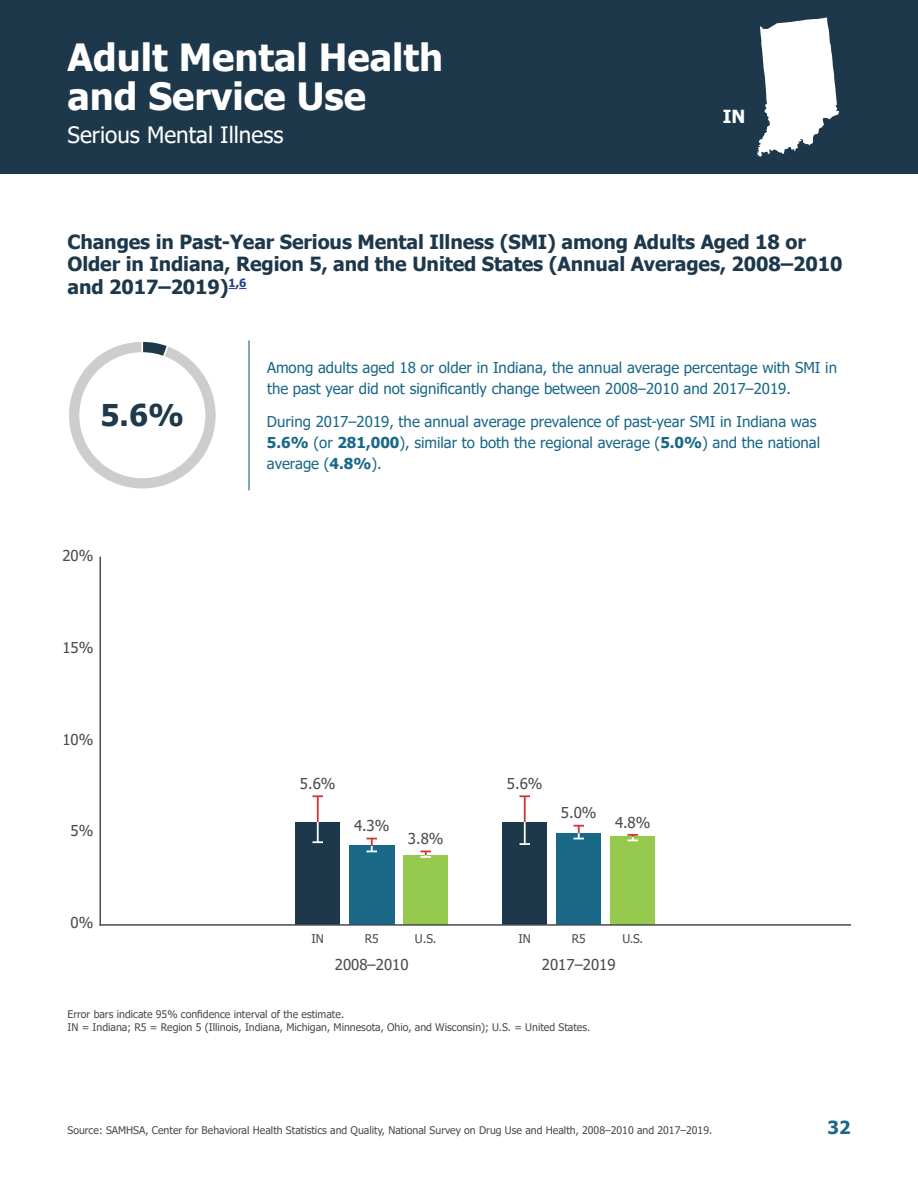
<style>
.page{position:relative;width:918px;height:1188px;background:#fff}
.page>*{position:absolute;margin:0;border:0;box-sizing:border-box;transform-origin:0 0}
.t1{font:700 37.5px/39px "Tahoma";color:#fff}
.t2{font:700 30px "Tahoma";color:#1e394b}
.t3{font:22.5px "Tahoma";color:#fff}
.t4{font:700 19.5px/22.5px "Tahoma";letter-spacing:-.005em;color:#1e384b}
.t5{font:700 18px "Tahoma";color:#1a6887}
.t6{font:700 18px "Tahoma";color:#fff}
.t7{font:15px/21px "Tahoma";color:#1a6887}
.t8{font:15px "Tahoma";color:#4b4b4b}
.t9{font:12px "Tahoma";color:#4b4b4b}
.t10{font:10.5px "Tahoma";color:#4b4b4b}
.s1{font-weight:700}
</style>
<div class="page">
<div style="left:0;top:0;width:918px;height:174px;background:#1e384b"></div>
<svg style="left:757px;top:18px;width:82px;height:139px"></svg>
<svg style="left:229px;top:288px;width:17px;height:1px"></svg>
<hr style="left:248px;top:340px;width:2px;height:150px;background:#1a6887">
<svg style="left:69px;top:341px;width:147px;height:148px"></svg>
<div style="left:79px;top:352px;width:126px;height:126px;background:#fff;border-radius:50%"></div>
<img style="left:99px;top:556px;width:751px;height:370px">
<h1 class="t1" style="left:68px;top:40px;width:377px">Adult Mental Health and Service Use</h1>
<h3 class="t3" style="left:68px;top:120px;width:217px">Serious Mental Illness</h3>
<p class="t6" style="left:723px;top:104px;width:24px">IN</p>
<p class="t4" style="left:68px;top:231px;width:776px">Changes in Past-Year Serious Mental Illness (SMI) among Adults Aged 18 or<br>Older in Indiana, Region 5, and the United States (Annual Averages, 2008–2010 and 2017–2019)<sup>1</sup><sup>,</sup><sup>6</sup></p>
<h2 class="t2" style="left:101px;top:394px;width:85px">5.6%</h2>
<p class="t8" style="left:62px;top:545px;width:33px">20%</p>
<p class="t8" style="left:62px;top:637px;width:33px">15%</p>
<p class="t8" style="left:62px;top:729px;width:33px">10%</p>
<p class="t8" style="left:71px;top:821px;width:24px">5%</p>
<p class="t8" style="left:71px;top:913px;width:24px">0%</p>
<p class="t7" style="left:267px;top:358px;width:572px">Among adults aged 18 or older in Indiana, the annual average percentage with SMI in the past year did not significantly change between 2008–2010 and 2017–2019.</p>
<p class="t7" style="left:267px;top:412px;width:555px">During 2017–2019, the annual average prevalence of past-year SMI in Indiana was<br><span class="s1">5.6%</span> (or <span class="s1">281,000</span>), similar to both the regional average (<span class="s1">5.0%</span>) and the national average (<span class="s1">4.8%</span>).</p>
<p class="t8" style="left:300px;top:773px;width:37px">5.6%</p>
<p class="t8" style="left:354px;top:816px;width:37px">4.3%</p>
<p class="t8" style="left:408px;top:829px;width:37px">3.8%</p>
<p class="t8" style="left:507px;top:773px;width:37px">5.6%</p>
<p class="t8" style="left:561px;top:803px;width:37px">5.0%</p>
<p class="t8" style="left:615px;top:812px;width:37px">4.8%</p>
<p class="t9" style="left:312px;top:931px;width:14px">IN</p>
<p class="t9" style="left:365px;top:931px;width:16px">R5</p>
<p class="t9" style="left:415px;top:931px;width:23px">U.S.</p>
<p class="t9" style="left:519px;top:931px;width:14px">IN</p>
<p class="t9" style="left:572px;top:931px;width:15px">R5</p>
<p class="t9" style="left:623px;top:931px;width:22px">U.S.</p>
<p class="t8" style="left:335px;top:955px;width:75px">2008–2010</p>
<p class="t8" style="left:542px;top:955px;width:75px">2017–2019</p>
<p class="t10" style="left:68px;top:1008px;width:278px">Error bars indicate 95% confidence interval of the estimate.</p>
<p class="t10" style="left:68px;top:1020px;width:524px">IN = Indiana; R5 = Region 5 (Illinois, Indiana, Michigan, Minnesota, Ohio, and Wisconsin); U.S. = United States.</p>
<p class="t10" style="left:68px;top:1123px;width:646px">Source: SAMHSA, Center for Behavioral Health Statistics and Quality, National Survey on Drug Use and Health, 2008–2010 and 2017–2019.</p>
<p class="t5" style="left:828px;top:1115px;width:24px">32</p>
</div>
